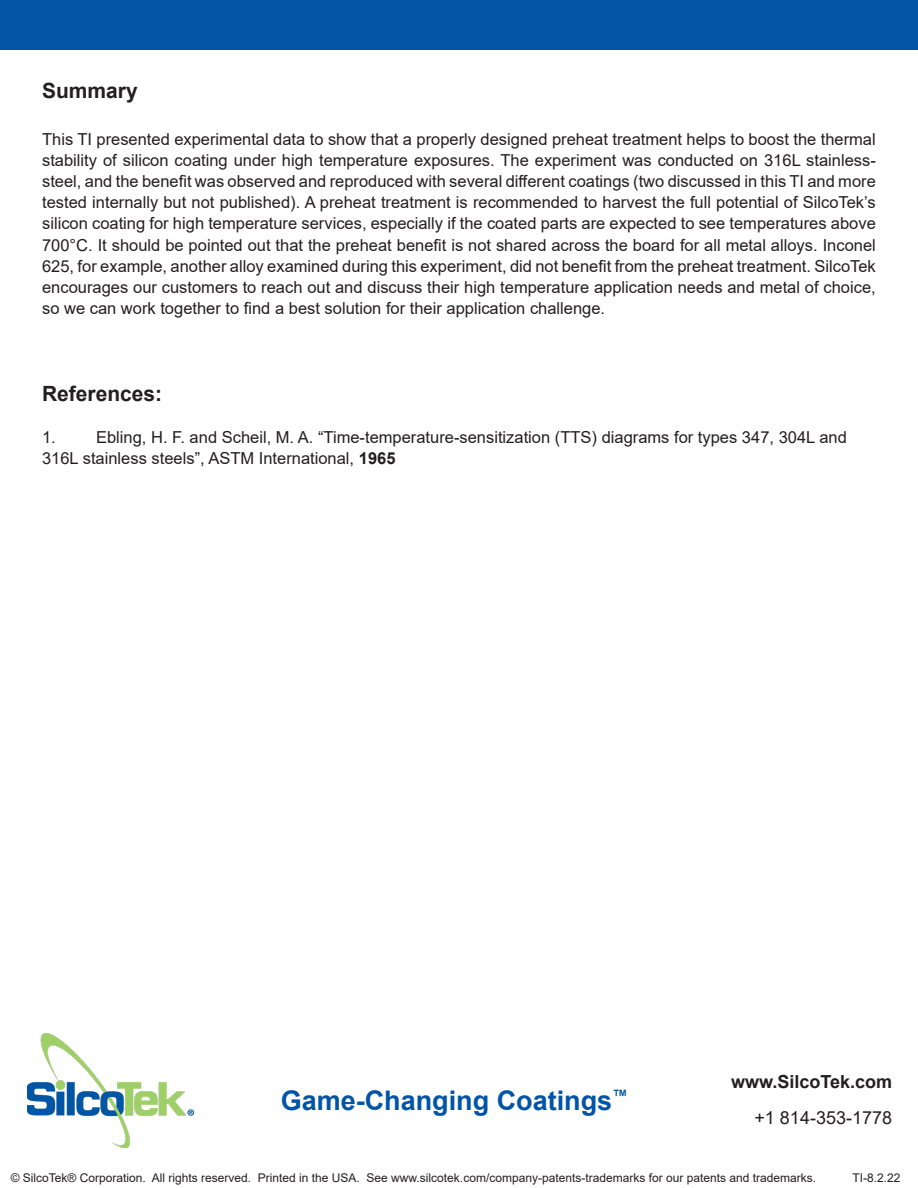
<style>
.page{position:relative;width:918px;height:1188px;background:#fff}
.page>*{position:absolute;margin:0;border:0;box-sizing:border-box;transform-origin:0 0}
.t1{font:700 27px "Arial";color:#0154a6}
.t2{font:700 21px "Arial";color:#231f20}
.t3{font:700 18px "Arial";color:#231f20}
.t4{font:18px "Arial";color:#231f20}
.t5{font:16.5px/21px "Arial";color:#231f20;text-align:justify}
.t6{font:12px "Arial";color:#231f20}
.s1{font-weight:700}
</style>
<div class="page">
<img style="left:27px;top:1034px;width:167px;height:114px">
<div style="left:0;top:0;width:918px;height:50px;background:#0154a6"></div>
<p class="t2" style="left:42px;top:76px;width:97px">Summary</p>
<p class="t5" style="left:42px;top:128px;width:835px">This TI presented experimental data to show that a properly designed preheat treatment helps to boost the thermal stability of silicon coating under high temperature exposures. The experiment was conducted on 316L stainless&shy;steel, and the benefit was observed and reproduced with several different coatings (two discussed in this TI and more tested internally but not published). A preheat treatment is recommended to harvest the full potential of SilcoTek’s silicon coating for high temperature services, especially if the coated parts are expected to see temperatures above</p>
<p class="t5" style="left:42px;top:235px;width:835px">700°C. It should be pointed out that the preheat benefit is not shared across the board for all metal alloys. Inconel 625, for example, another alloy examined during this experiment, did not benefit from the preheat treatment. SilcoTek encourages our customers to reach out and discuss their high temperature application needs and metal of choice, so we can work together to find a best solution for their application challenge.</p>
<p class="t2" style="left:42px;top:379px;width:122px">References:</p>
<p class="t5" style="left:42px;top:426px;width:15px">1.</p>
<p class="t5" style="left:42px;top:426px;width:806px;text-indent:54px">Ebling, H. F. and Scheil, M. A. “Time-temperature-sensitization (TTS) diagrams for types 347, 304L and<br>316L stainless steels”, ASTM International, <span class="s1">1965</span></p>
<p class="t1" style="left:281px;top:1082px;width:349px">Game-Changing Coatings<sup>™</sup></p>
<p class="t3" style="left:731px;top:1069px;width:163px">www.SilcoTek.com</p>
<p class="t4" style="left:754px;top:1105px;width:139px">+1 814-353-1778</p>
<p class="t6" style="left:11px;top:1169px;width:807px">© SilcoTek® Corporation. All rights reserved. Printed in the USA. See www.silcotek.com/company-patents-trademarks for our patents and trademarks.</p>
<p class="t6" style="left:853px;top:1169px;width:50px">TI-8.2.22</p>
</div>
